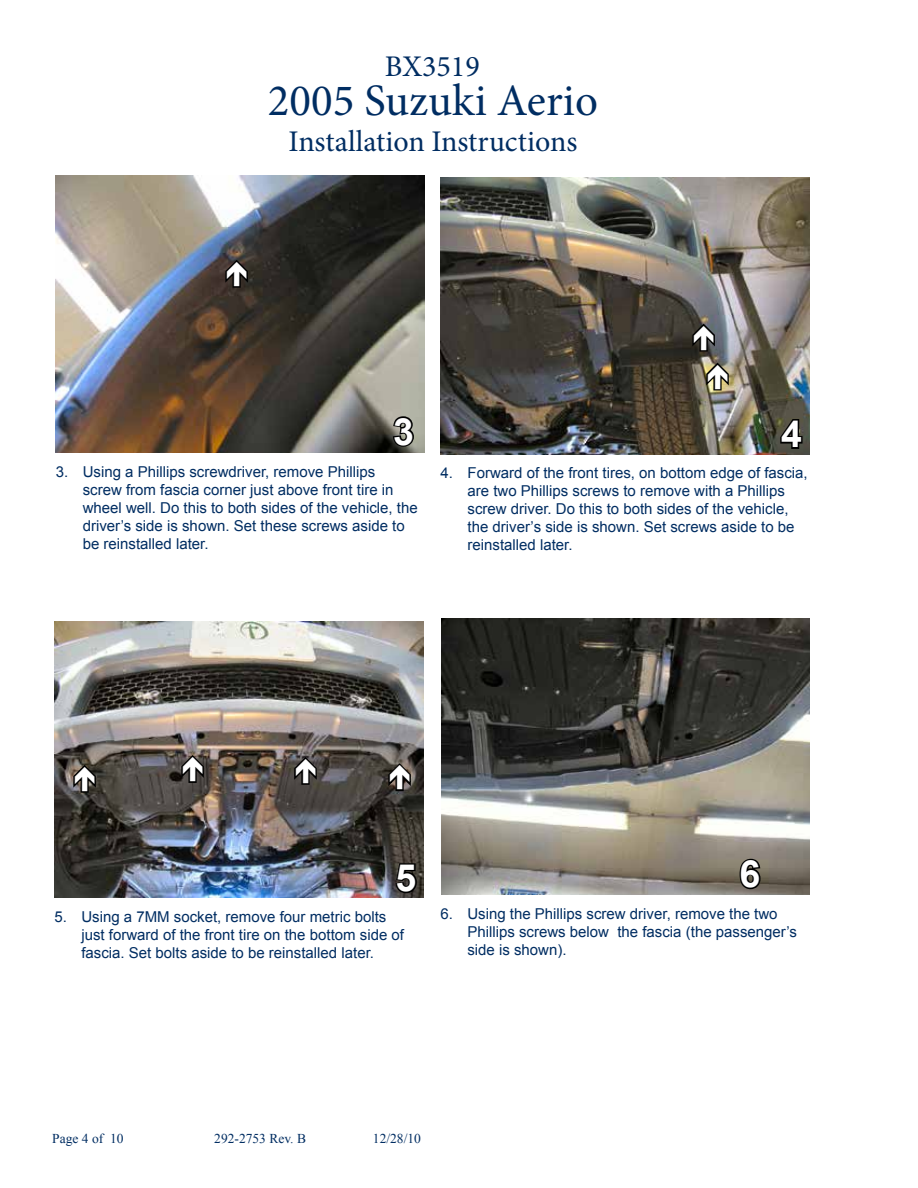
<style>
.page{position:relative;width:918px;height:1188px;background:#fff}
.page>*{position:absolute;margin:0;border:0;box-sizing:border-box;transform-origin:0 0}
.t1{font:45px "Minion Pro";color:#002d62}
.t2{font:700 37.5px "Arial";color:#fff}
.t3{font:30px "Minion Pro";color:#002d62}
.t4{font:15px/18px "Arial";color:#002d62}
.t5{font:13.5px "Times New Roman";color:#002d62}
</style>
<div class="page">
<img style="left:441px;top:177px;width:369px;height:277px">
<svg style="left:779px;top:418px;width:25px;height:32px"></svg>
<img style="left:54px;top:621px;width:369px;height:277px">
<svg style="left:394px;top:862px;width:25px;height:33px"></svg>
<img style="left:441px;top:618px;width:369px;height:277px">
<svg style="left:738px;top:857px;width:24px;height:34px"></svg>
<img style="left:56px;top:176px;width:369px;height:276px">
<svg style="left:391px;top:414px;width:25px;height:34px"></svg>
<svg style="left:704px;top:360px;width:28px;height:32px"></svg>
<svg style="left:690px;top:321px;width:28px;height:32px"></svg>
<svg style="left:71px;top:763px;width:28px;height:31px"></svg>
<svg style="left:179px;top:753px;width:28px;height:31px"></svg>
<svg style="left:292px;top:755px;width:27px;height:31px"></svg>
<svg style="left:386px;top:761px;width:28px;height:32px"></svg>
<svg style="left:223px;top:258px;width:28px;height:31px"></svg>
<h3 class="t3" style="left:385px;top:46px;width:96px">BX3519</h3>
<h1 class="t1" style="left:268px;top:71px;width:332px">2005 Suzuki Aerio</h1>
<h3 class="t3" style="left:289px;top:122px;width:290px">Installation Instructions</h3>
<h2 class="t2" style="left:393px;top:407px;width:22px">3</h2>
<p class="t4" style="left:83px;top:463px;width:337px;text-indent:-27px">3. Using a Phillips screwdriver, remove Phillips screw from fascia corner just above front tire in wheel well. Do this to both sides of the vehicle, the driver’s side is shown. Set these screws aside to be reinstalled later.</p>
<h2 class="t2" style="left:781px;top:410px;width:22px">4</h2>
<p class="t4" style="left:468px;top:464px;width:342px;text-indent:-27px">4. Forward of the front tires, on bottom edge of fascia, are two Phillips screws to remove with a Phillips screw driver. Do this to both sides of the vehicle, the driver’s side is shown. Set screws aside to be reinstalled later.</p>
<h2 class="t2" style="left:396px;top:853px;width:22px">5</h2>
<p class="t4" style="left:81px;top:907px;width:324px;text-indent:-27px">5. Using a 7MM socket, remove four metric bolts just forward of the front tire on the bottom side of fascia. Set bolts aside to be reinstalled later.</p>
<h2 class="t2" style="left:740px;top:849px;width:22px">6</h2>
<p class="t4" style="left:467px;top:905px;width:331px;text-indent:-27px">6. Using the Phillips screw driver, remove the two<br>Phillips screws below the fascia (the passenger’s side is shown).</p>
<p class="t5" style="left:52px;top:1130px;width:73px">Page 4 of 10</p>
<p class="t5" style="left:214px;top:1130px;width:93px">292-2753 Rev. B</p>
<p class="t5" style="left:373px;top:1130px;width:50px">12/28/10</p>
</div>
